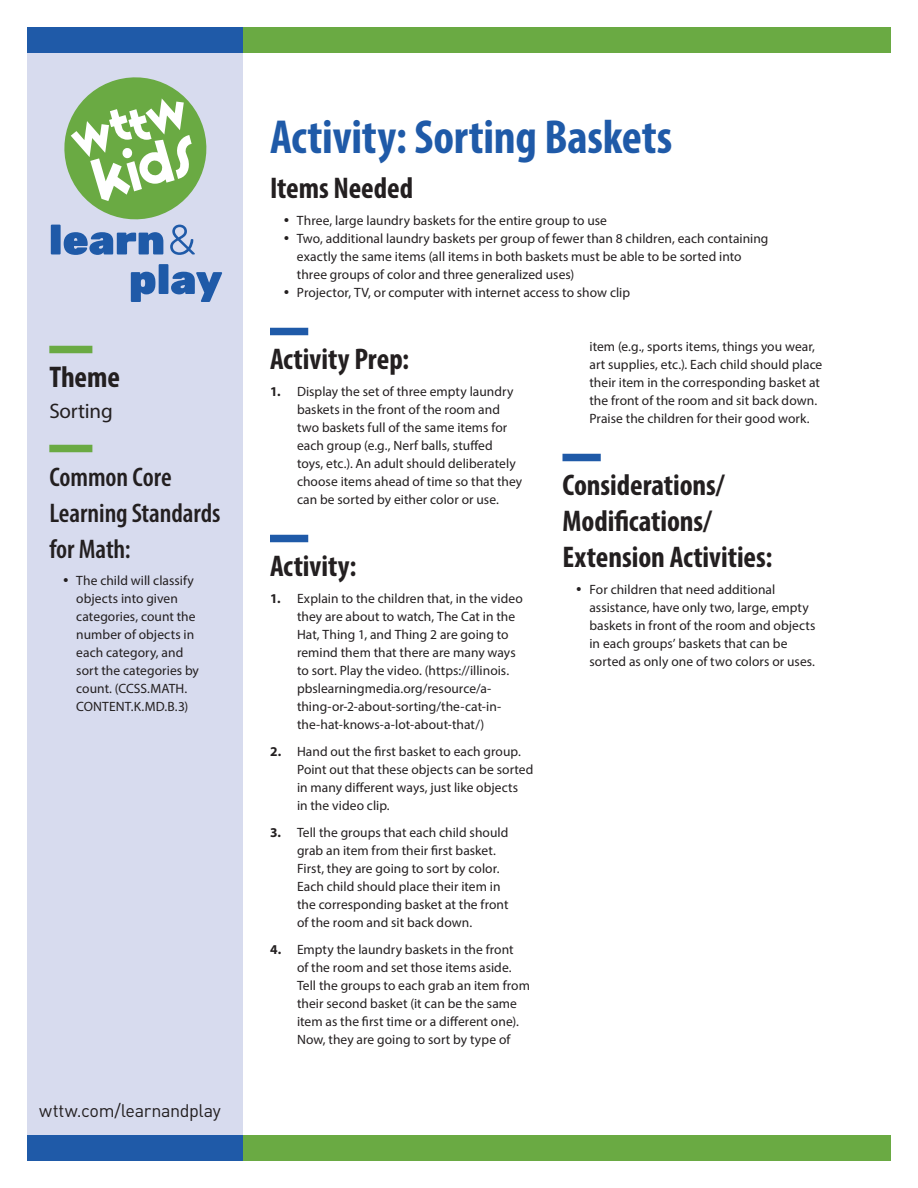
<style>
.page{position:relative;width:918px;height:1188px;background:#fff}
.page>*{position:absolute;margin:0;border:0;box-sizing:border-box;transform-origin:0 0}
.t1{font:700 condensed 48px "Myriad Pro";letter-spacing:-.005em;color:#1f5aa8}
.t2{font:700 condensed 30px/36px "Myriad Pro";color:#231f20}
.t3{font:600 condensed 27px/36px "Myriad Pro";letter-spacing:-.005em;color:#231f20}
.t4{font:21px "Myriad Pro";letter-spacing:-.005em;color:#231f20}
.t5{font:18px "DIN";letter-spacing:-.02em;color:#231f20}
.t6{font:13.5px/18px "Myriad Pro";letter-spacing:.005em;color:#231f20}
.s1{font-weight:700}
</style>
<div class="page">
<div style="left:27px;top:52px;width:216px;height:1096px;background:#d7dbee"></div>
<div style="left:27px;top:27px;width:216px;height:25px;background:#1f5aa8"></div>
<div style="left:243px;top:27px;width:648px;height:25px;background:#6aaa43"></div>
<svg style="left:51px;top:77px;width:156px;height:178px"></svg>
<svg style="left:131px;top:264px;width:91px;height:38px"></svg>
<div style="left:27px;top:1136px;width:216px;height:25px;background:#1f5aa8"></div>
<div style="left:243px;top:1136px;width:648px;height:25px;background:#6aaa43"></div>
<div style="left:49px;top:346px;width:43px;height:7px;background:#6aaa43"></div>
<div style="left:49px;top:445px;width:43px;height:7px;background:#6aaa43"></div>
<div style="left:270px;top:328px;width:38px;height:7px;background:#1f5aa8"></div>
<div style="left:270px;top:535px;width:38px;height:7px;background:#1f5aa8"></div>
<div style="left:562px;top:454px;width:39px;height:7px;background:#1f5aa8"></div>
<h2 class="t2" style="left:49px;top:358px;width:72px">Theme</h2>
<h3 class="t4" style="left:49px;top:398px;width:65px">Sorting</h3>
<h3 class="t3" style="left:49px;top:459px;width:173px">Common Core<br>Learning Standards for Math:</h3>
<p class="t6" style="left:76px;top:571px;width:124px">The child will classify objects into given categories, count the number of objects in each category, and sort the categories by count. (CCSS.MATH.<br>CONTENT.K.MD.B.3)</p>
<h3 class="t5" style="left:39px;top:1099px;width:183px">wttw.com/learnandplay</h3>
<h1 class="t1" style="left:270px;top:107px;width:404px">Activity: Sorting Baskets</h1>
<h2 class="t2" style="left:270px;top:169px;width:145px">Items Needed</h2>
<p class="t6" style="left:297px;top:211px;width:473px">Three, large laundry baskets for the entire group to use<br>Two, additional laundry baskets per group of fewer than 8 children, each containing exactly the same items (all items in both baskets must be able to be sorted into three groups of color and three generalized uses)<br>Projector, TV, or computer with internet access to show clip</p>
<h2 class="t2" style="left:270px;top:340px;width:141px">Activity Prep:</h2>
<p class="t6" style="left:297px;top:382px;width:227px;text-indent:-27px"><span class="s1">1.</span> Display the set of three empty laundry baskets in the front of the room and two baskets full of the same items for each group (e.g., Nerf balls, stuffed toys, etc.). An adult should deliberately choose items ahead of time so that they can be sorted by either color or use.</p>
<h2 class="t2" style="left:270px;top:547px;width:88px">Activity:</h2>
<p class="t6" style="left:297px;top:589px;width:227px;text-indent:-27px"><span class="s1">1.</span> Explain to the children that, in the video they are about to watch, The Cat in the Hat, Thing 1, and Thing 2 are going to remind them that there are many ways to sort. Play the video. (https://illinois. pbslearningmedia.org/resource/a&shy;thing-or-2-about-sorting/the-cat-in&shy;the-hat-knows-a-lot-about-that/)</p>
<p class="t6" style="left:297px;top:742px;width:238px;text-indent:-27px"><span class="s1">2.</span> Hand out the first basket to each group.<br>Point out that these objects can be sorted in many different ways, just like objects<br>in the video clip.</p>
<p class="t6" style="left:297px;top:823px;width:213px;text-indent:-27px"><span class="s1">3.</span> Tell the groups that each child should grab an item from their first basket.<br>First, they are going to sort by color.<br>Each child should place their item in the corresponding basket at the front of the room and sit back down.</p>
<p class="t6" style="left:297px;top:940px;width:234px;text-indent:-27px"><span class="s1">4.</span> Empty the laundry baskets in the front<br>of the room and set those items aside.<br>Tell the groups to each grab an item from their second basket (it can be the same item as the first time or a different one).<br>Now, they are going to sort by type of</p>
<p class="t6" style="left:590px;top:337px;width:234px">item (e.g., sports items, things you wear, art supplies, etc.). Each child should place their item in the corresponding basket at the front of the room and sit back down.<br>Praise the children for their good work.</p>
<h2 class="t2" style="left:562px;top:466px;width:211px">Considerations/<br>Modifications/<br>Extension Activities:</h2>
<p class="t6" style="left:589px;top:580px;width:227px">For children that need additional assistance, have only two, large, empty baskets in front of the room and objects in each groups’ baskets that can be sorted as only one of two colors or uses.</p>
</div>
